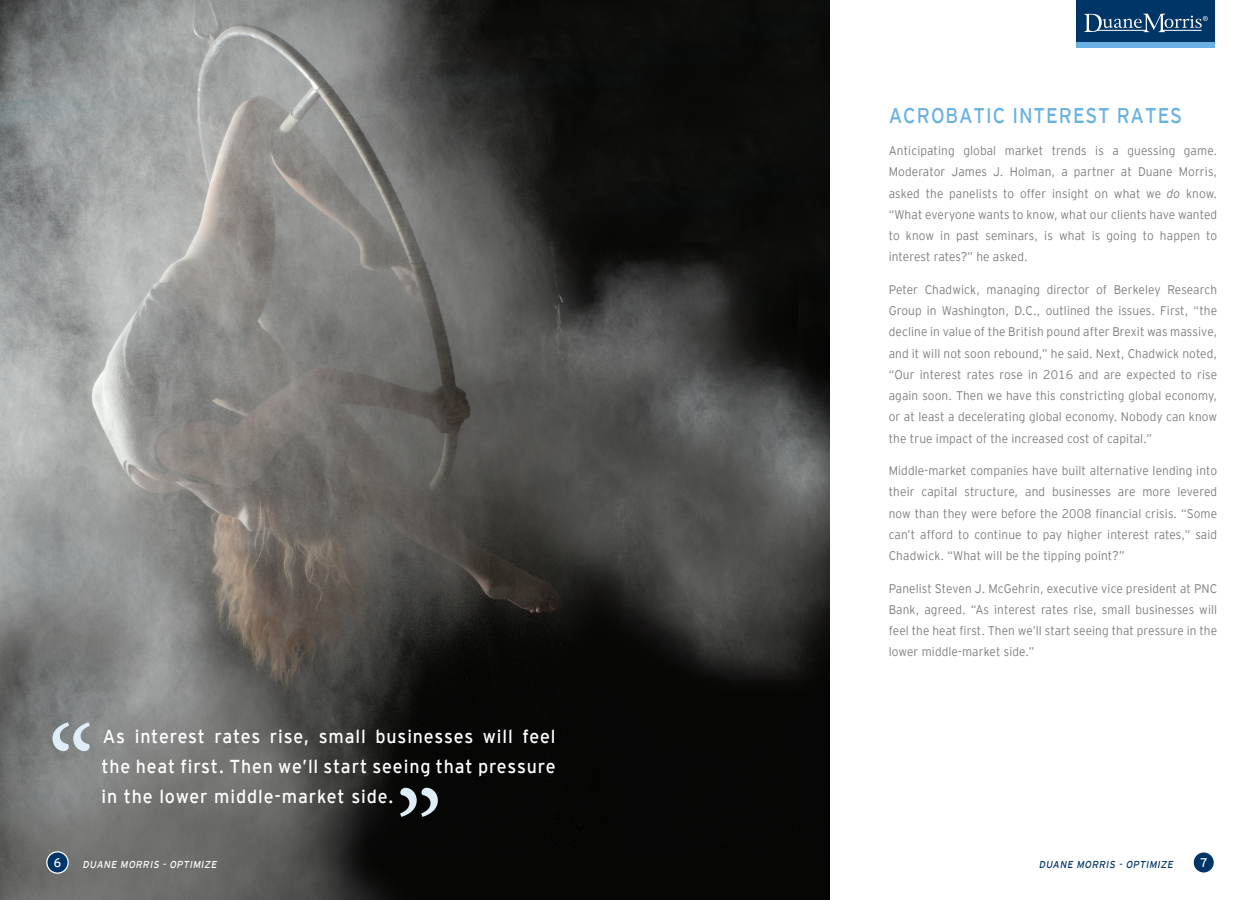
<style>
.page{position:relative;width:1260px;height:900px;background:#fff}
.page>*{position:absolute;margin:0;border:0;box-sizing:border-box;transform-origin:0 0}
.Pull_Quote_in_text{font:125px "Minion Pro";color:#dfedf8;scale:.95 1}
.Chapter_Title{font:21.25px "EY Interstate";letter-spacing:.05em;color:#69b1e2;scale:.9 1}
.Pull_Quote_in_text-2{font:18.75px/30px "EY Interstate";letter-spacing:.05em;color:#fff;text-align:justify;scale:.95 1}
.EY_body_copy{font:300 12.5px/21.2px "EY Interstate";letter-spacing:.01em;color:#808083;text-align:justify;scale:.95 1}
.t1{font:12.5px "EY Interstate";color:#fff;scale:.95 1}
.Folio_text{font:italic 10px "EY Interstate";color:#fff;scale:.95 1}
.Folio_text-2{font:italic 10px "EY Interstate";color:#003667;scale:.95 1}
.s1{font-style:italic}
</style>
<div class="page">
<img style="left:0;top:0;width:829px;height:900px">
<div style="left:1076px;top:41px;width:139px;height:7px;background:#69b1e2"></div>
<div style="left:1193px;top:852px;width:21px;height:21px;background:#003667;border-radius:50%"></div>
<div style="left:1192px;top:851px;width:23px;height:23px;border:1px solid #fff;border-radius:50%"></div>
<div style="left:47px;top:852px;width:21px;height:21px;background:#003667;border-radius:50%"></div>
<div style="left:46px;top:851px;width:23px;height:23px;border:1px solid #fff;border-radius:50%"></div>
<div style="left:1076px;top:0;width:139px;height:41px;background:#003667"></div>
<svg style="left:1084px;top:14px;width:124px;height:18px"></svg>
<p class="Chapter_Title" style="left:889px;top:101px;width:328px">ACROBATIC INTEREST RATES</p>
<p class="Pull_Quote_in_text" style="left:48px;top:688px;width:51px">“</p>
<p class="Pull_Quote_in_text-2" style="left:101px;top:721px;width:480px">As interest rates rise, small businesses will feel the heat first. Then we’ll start seeing that pressure in the lower middle-market side.</p>
<p class="Pull_Quote_in_text" style="left:395px;top:753px;width:52px">”</p>
<p class="EY_body_copy" style="left:889px;top:139px;width:347px">Anticipating global market trends is a guessing game.<br>Moderator James J. Holman, a partner at Duane Morris, asked the panelists to offer insight on what we <span class="s1">do</span> know. “What everyone wants to know, what our clients have wanted to know in past seminars, is what is going to happen to interest rates?” he asked.</p>
<p class="EY_body_copy" style="left:889px;top:278px;width:347px">Peter Chadwick, managing director of Berkeley Research Group in Washington, D.C., outlined the issues. First, “the decline in value of the British pound after Brexit was massive, and it will not soon rebound,” he said. Next, Chadwick noted, “Our interest rates rose in 2016 and are expected to rise again soon. Then we have this constricting global economy, or at least a decelerating global economy. Nobody can know the true impact of the increased cost of capital.”</p>
<p class="EY_body_copy" style="left:889px;top:459px;width:347px">Middle-market companies have built alternative lending into their capital structure, and businesses are more levered now than they were before the 2008 financial crisis. “Some can’t afford to continue to pay higher interest rates,” said Chadwick. “What will be the tipping point?”</p>
<p class="EY_body_copy" style="left:889px;top:577px;width:347px">Panelist Steven J. McGehrin, executive vice president at PNC Bank, agreed. “As interest rates rise, small businesses will feel the heat first. Then we’ll start seeing that pressure in the lower middle-market side.”</p>
<p class="t1" style="left:54px;top:854px;width:9px">6</p>
<p class="Folio_text" style="left:82px;top:857px;width:145px">DUANE MORRIS - OPTIMIZE</p>
<p class="Folio_text-2" style="left:1039px;top:857px;width:145px">DUANE MORRIS - OPTIMIZE</p>
<p class="t1" style="left:1200px;top:854px;width:9px">7</p>
</div>
